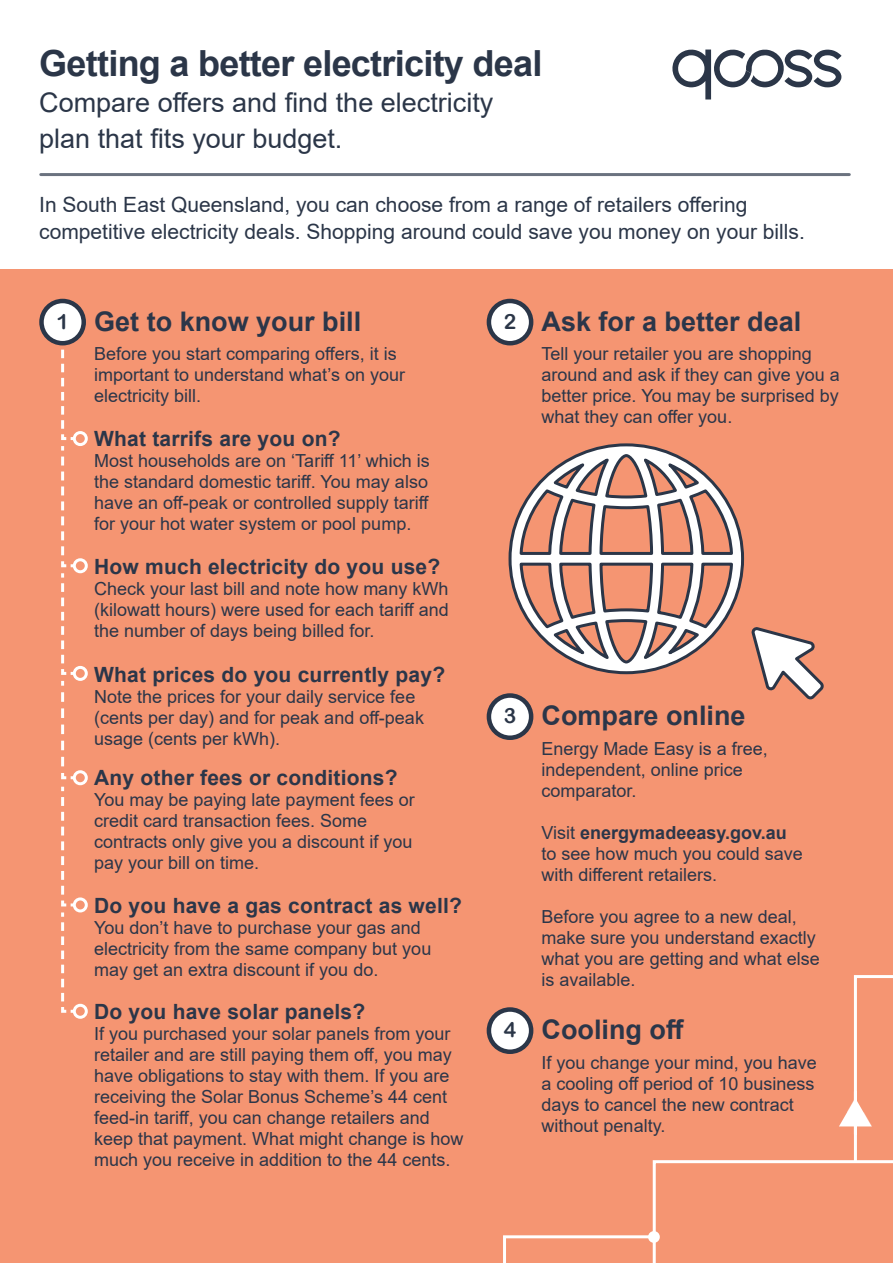
<style>
.page{position:relative;width:893px;height:1263px;background:#fff}
.page>*{position:absolute;margin:0;border:0;box-sizing:border-box;transform-origin:0 0}
.t1{font:700 36px "Arial";letter-spacing:-.02em;color:#2b3648}
.t2{font:27px/36px "Arial";color:#2b3648}
.t3{font:700 27px "Arial";color:#2b3649}
.t4{font:700 21px "Arial";letter-spacing:.01em;color:#2b3649}
.t5{font:21px/27px "Arial";color:#2b3648}
.t6{font:21px "Arial Rounded MT Bold";color:#2b3648}
.t7{font:18px/21px "Arial";color:#2b3649}
.s1{font-weight:700}
</style>
<div class="page">
<div style="left:0;top:269px;width:893px;height:994px;background:#f59572"></div>
<div style="left:73px;top:431px;width:15px;height:15px;border:3px solid #fff;border-radius:50%"></div>
<div style="left:73px;top:558px;width:15px;height:15px;border:3px solid #fff;border-radius:50%"></div>
<div style="left:73px;top:666px;width:15px;height:15px;border:3px solid #fff;border-radius:50%"></div>
<div style="left:73px;top:770px;width:15px;height:15px;border:3px solid #fff;border-radius:50%"></div>
<div style="left:73px;top:897px;width:15px;height:15px;border:3px solid #fff;border-radius:50%"></div>
<svg style="left:60px;top:338px;width:17px;height:675px"></svg>
<div style="left:73px;top:1004px;width:15px;height:15px;border:3px solid #fff;border-radius:50%"></div>
<svg style="left:672px;top:49px;width:170px;height:50px"></svg>
<hr style="left:41px;top:173px;width:808px;height:3px;background:#2b3649">
<div style="left:42px;top:301px;width:42px;height:42px;background:#fff;border-radius:50%"></div>
<div style="left:39px;top:299px;width:47px;height:46px;border:4px solid #2b3648;border-radius:50%"></div>
<div style="left:489px;top:301px;width:42px;height:42px;background:#fff;border-radius:50%"></div>
<div style="left:487px;top:299px;width:46px;height:46px;border:4px solid #2b3648;border-radius:50%"></div>
<div style="left:489px;top:695px;width:42px;height:43px;background:#fff;border-radius:50%"></div>
<div style="left:487px;top:693px;width:46px;height:47px;border:4px solid #2b3648;border-radius:50%"></div>
<div style="left:489px;top:1009px;width:42px;height:43px;background:#fff;border-radius:50%"></div>
<div style="left:487px;top:1007px;width:46px;height:47px;border:4px solid #2b3648;border-radius:50%"></div>
<svg style="left:508px;top:443px;width:143px;height:232px"></svg>
<svg style="left:503px;top:1234px;width:148px;height:29px"></svg>
<svg style="left:651px;top:446px;width:242px;height:817px"></svg>
<h1 class="t1" style="left:39px;top:38px;width:505px">Getting a better electricity deal</h1>
<h2 class="t2" style="left:39px;top:84px;width:456px">Compare offers and find the electricity plan that fits your budget.</h2>
<p class="t5" style="left:39px;top:191px;width:767px">In South East Queensland, you can choose from a range of retailers offering competitive electricity deals. Shopping around could save you money on your bills.</p>
<h2 class="t3" style="left:94px;top:302px;width:269px">Get to know your bill</h2>
<p class="t7" style="left:94px;top:343px;width:312px">Before you start comparing offers, it is important to understand what’s on your electricity bill.</p>
<p class="t6" style="left:56px;top:309px;width:14px">1</p>
<p class="t6" style="left:504px;top:309px;width:14px">2</p>
<p class="t4" style="left:94px;top:424px;width:248px">What tarrifs are you on?</p>
<p class="t7" style="left:94px;top:450px;width:337px;text-align:justify">Most households are on ‘Tariff 11’ which is the standard domestic tariff. You may also have an off-peak or controlled supply tariff for your hot water system or pool pump.</p>
<p class="t4" style="left:94px;top:552px;width:348px">How much electricity do you use?</p>
<p class="t7" style="left:94px;top:578px;width:356px;text-align:justify">Check your last bill and note how many kWh (kilowatt hours) were used for each tariff and the number of days being billed for.</p>
<p class="t4" style="left:94px;top:659px;width:352px">What prices do you currently pay?</p>
<p class="t7" style="left:94px;top:686px;width:331px">Note the prices for your daily service fee (cents per day) and for peak and off-peak usage (cents per kWh).</p>
<p class="t4" style="left:94px;top:763px;width:305px">Any other fees or conditions?</p>
<p class="t7" style="left:94px;top:789px;width:322px">You may be paying late payment fees or credit card transaction fees. Some contracts only give you a discount if you pay your bill on time.</p>
<p class="t4" style="left:94px;top:891px;width:369px">Do you have a gas contract as well?</p>
<p class="t7" style="left:94px;top:917px;width:339px">You don’t have to purchase your gas and electricity from the same company but you may get an extra discount if you do.</p>
<p class="t4" style="left:94px;top:997px;width:273px">Do you have solar panels?</p>
<p class="t7" style="left:94px;top:1023px;width:371px">If you purchased your solar panels from your retailer and are still paying them off, you may have obligations to stay with them. If you are receiving the Solar Bonus Scheme’s 44 cent feed-in tariff, you can change retailers and keep that payment. What might change is how much you receive in addition to the 44 cents.</p>
<p class="t6" style="left:504px;top:704px;width:14px">3</p>
<p class="t6" style="left:504px;top:1017px;width:14px">4</p>
<h2 class="t3" style="left:542px;top:302px;width:261px">Ask for a better deal</h2>
<p class="t7" style="left:542px;top:343px;width:300px">Tell your retailer you are shopping around and ask if they can give you a better price. You may be surprised by what they can offer you.</p>
<h2 class="t3" style="left:542px;top:697px;width:206px">Compare online</h2>
<p class="t7" style="left:542px;top:738px;width:228px">Energy Made Easy is a free, independent, online price comparator.</p>
<p class="t7" style="left:542px;top:822px;width:263px">Visit <span class="s1">energymadeeasy.gov.au </span>to see how much you could save with different retailers.</p>
<p class="t7" style="left:542px;top:906px;width:280px">Before you agree to a new deal, make sure you understand exactly what you are getting and what else is available.</p>
<h2 class="t3" style="left:542px;top:1011px;width:144px">Cooling off</h2>
<p class="t7" style="left:542px;top:1052px;width:277px">If you change your mind, you have a cooling off period of 10 business days to cancel the new contract without penalty.</p>
</div>
